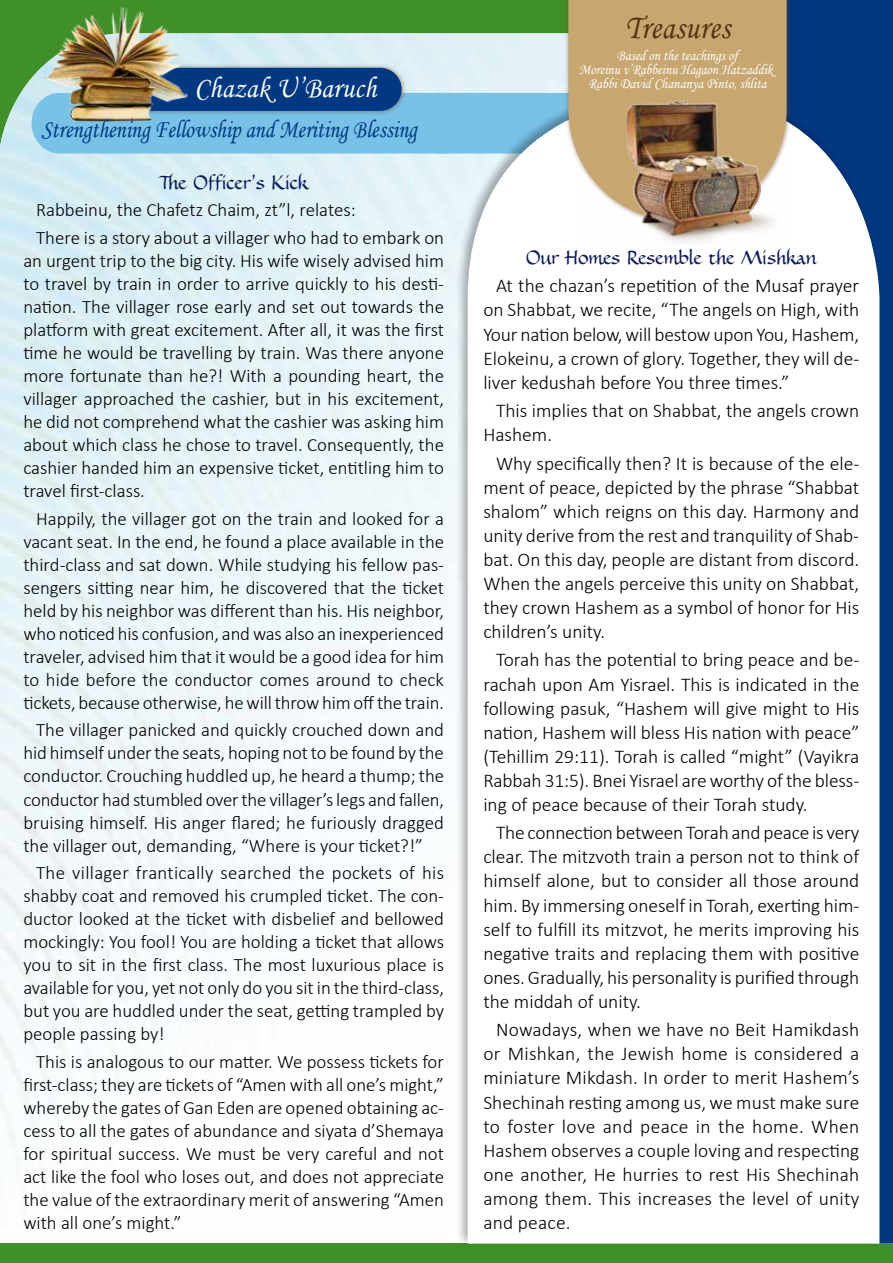
<style>
.page{position:relative;width:893px;height:1263px;background:#fff}
.page>*{position:absolute;margin:0;border:0;box-sizing:border-box;transform-origin:0 0}
.t1{font:34.5px "Monotype Corsiva";letter-spacing:.01em;color:#563412;scale:.9 1}
.t2{font:30px "Monotype Corsiva";letter-spacing:.01em;color:#fff;scale:.92 1}
.t3{font:25.5px "Monotype Corsiva";color:#003882;scale:.86 1}
.t4{font:300 19.5px/24.2px "Calibri";color:#000;text-align:justify}
.t5{font:300 18.9px/23.1px "Calibri";color:#000;text-align:justify}
.t6{font:18px "Demi Tasse";color:#0a1b5a}
.t7{font:15px/14.2px "Monotype Corsiva";color:#fff;text-align:center;scale:.9 1}
</style>
<div class="page">
<div style="left:0;top:0;width:651px;height:190px;background:#409029"></div>
<img style="left:0;top:33px;width:564px;height:1133px">
<div style="left:722px;top:0;width:171px;height:1263px;background:#003882"></div>
<div style="left:125px;top:64px;width:282px;height:52px;background:#673e16;opacity:.5"></div>
<svg style="left:32px;top:68px;width:532px;height:85px;background:#5f9cc8"></svg>
<img style="left:38px;top:7px;width:171px;height:126px">
<div style="left:0;top:1243px;width:893px;height:20px;background:#409029"></div>
<div style="left:455px;top:81px;width:428px;height:1167px;background:#000;opacity:.31"></div>
<svg style="left:468px;top:94px;width:411px;height:1149px"></svg>
<div style="left:564px;top:0;width:228px;height:226px;background:#673e16;opacity:.5"></div>
<div style="left:568px;top:0;width:219px;height:221px;background:#c7a670"></div>
<img style="left:579px;top:99px;width:208px;height:146px">
<h2 class="t2" style="left:195px;top:69px;width:199px">Chazak U’Baruch</h2>
<h3 class="t3" style="left:41px;top:114px;width:438px">Strengthening Fellowship and Meriting Blessing</h3>
<p class="t6" style="left:159px;top:170px;width:151px">The Officer’s Kick</p>
<p class="t5" style="left:36px;top:196px;width:409px;line-height:27.3px">Rabbeinu, the Chafetz Chaim, zt”l, relates:<br>There is a story about a villager who had to embark on</p>
<p class="t5" style="left:23px;top:249px;width:422px">an urgent trip to the big city. His wife wisely advised him to travel by train in order to arrive quickly to his desti&shy;nation. The villager rose early and set out towards the platform with great excitement. After all, it was the first time he would be travelling by train. Was there anyone more fortunate than he?! With a pounding heart, the villager approached the cashier, but in his excitement, he did not comprehend what the cashier was asking him about which class he chose to travel. Consequently, the cashier handed him an expensive ticket, entitling him to travel first-class.</p>
<p class="t5" style="left:23px;top:507px;width:422px;text-indent:13px">Happily, the villager got on the train and looked for a vacant seat. In the end, he found a place available in the third-class and sat down. While studying his fellow pas&shy;sengers sitting near him, he discovered that the ticket held by his neighbor was different than his. His neighbor, who noticed his confusion, and was also an inexperienced traveler, advised him that it would be a good idea for him to hide before the conductor comes around to check tickets, because otherwise, he will throw him off the train.</p>
<p class="t5" style="left:23px;top:718px;width:422px;text-indent:13px">The villager panicked and quickly crouched down and hid himself under the seats, hoping not to be found by the conductor. Crouching huddled up, he heard a thump; the conductor had stumbled over the villager’s legs and fallen, bruising himself. His anger flared; he furiously dragged the villager out, demanding, “Where is your ticket?!”</p>
<p class="t5" style="left:23px;top:861px;width:422px;text-indent:13px">The villager frantically searched the pockets of his shabby coat and removed his crumpled ticket. The con&shy;ductor looked at the ticket with disbelief and bellowed mockingly: You fool! You are holding a ticket that allows you to sit in the first class. The most luxurious place is available for you, yet not only do you sit in the third-class, but you are huddled under the seat, getting trampled by people passing by!</p>
<p class="t5" style="left:23px;top:1049px;width:422px;text-indent:13px">This is analogous to our matter. We possess tickets for first-class; they are tickets of “Amen with all one’s might,” whereby the gates of Gan Eden are opened obtaining ac&shy;cess to all the gates of abundance and siyata d’Shemaya for spiritual success. We must be very careful and not act like the fool who loses out, and does not appreciate the value of the extraordinary merit of answering “Amen with all one’s might.”</p>
<h1 class="t1" style="left:625px;top:7px;width:118px">Treasures</h1>
<p class="t7" style="left:579px;top:48px;width:217px">Based on the teachings of<br>Moreinu v’Rabbeinu Hagaon Hatzaddik<br>Rabbi David Chananya Pinto, shlita</p>
<p class="t6" style="left:526px;top:245px;width:292px">Our Homes Resemble the Mishkan</p>
<p class="t4" style="left:483px;top:274px;width:377px;text-indent:13px">At the chazan’s repetition of the Musaf prayer on Shabbat, we recite, “The angels on High, with Your nation below, will bestow upon You, Hashem, Elokeinu, a crown of glory. Together, they will de&shy;liver kedushah before You three times.”</p>
<p class="t4" style="left:483px;top:398px;width:377px;text-indent:13px">This implies that on Shabbat, the angels crown<br>Hashem.</p>
<p class="t4" style="left:483px;top:451px;width:377px;text-indent:13px">Why specifically then? It is because of the ele&shy;ment of peace, depicted by the phrase “Shabbat shalom” which reigns on this day. Harmony and unity derive from the rest and tranquility of Shab&shy;bat. On this day, people are distant from discord.<br>When the angels perceive this unity on Shabbat, they crown Hashem as a symbol of honor for His children’s unity.</p>
<p class="t4" style="left:483px;top:648px;width:377px;text-indent:13px">Torah has the potential to bring peace and be&shy;rachah upon Am Yisrael. This is indicated in the following pasuk, “Hashem will give might to His nation, Hashem will bless His nation with peace” (Tehillim 29:11). Torah is called “might” (Vayikra Rabbah 31:5). Bnei Yisrael are worthy of the bless&shy;ing of peace because of their Torah study.</p>
<p class="t4" style="left:483px;top:820px;width:378px;text-indent:13px">The connection between Torah and peace is very clear. The mitzvoth train a person not to think of himself alone, but to consider all those around him. By immersing oneself in Torah, exerting him&shy;self to fulfill its mitzvot, he merits improving his negative traits and replacing them with positive ones. Gradually, his personality is purified through the middah of unity.</p>
<p class="t4" style="left:483px;top:1017px;width:378px;text-indent:13px">Nowadays, when we have no Beit Hamikdash or Mishkan, the Jewish home is considered a miniature Mikdash. In order to merit Hashem’s Shechinah resting among us, we must make sure to foster love and peace in the home. When Hashem observes a couple loving and respecting one another, He hurries to rest His Shechinah among them. This increases the level of unity and peace.</p>
</div>
